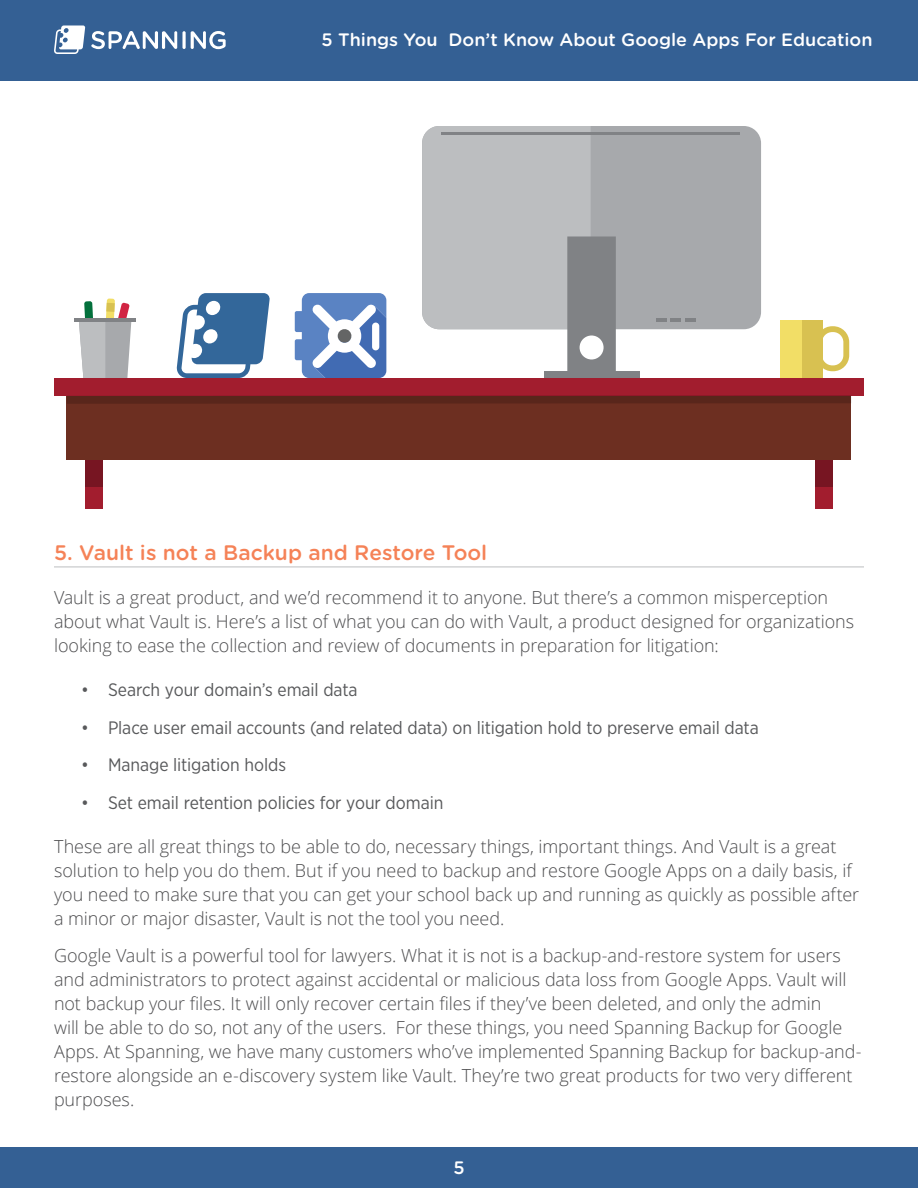
<style>
.page{position:relative;width:918px;height:1188px;background:#fff}
.page>*{position:absolute;margin:0;border:0;box-sizing:border-box;transform-origin:0 0}
.t1{font:500 21px "Gotham Rounded";color:#f58257}
.t2{font:300 18px/24px "Open Sans";letter-spacing:-.005em;color:#4d4d4f}
.t3{font:18px "Gotham Narrow";letter-spacing:-.005em;color:#58595b}
.t4{font:500 18px "Gotham Rounded";color:#fff}
</style>
<div class="page">
<div style="left:0;top:0;width:918px;height:81px;background:#346094"></div>
<div style="left:0;top:1148px;width:918px;height:40px;background:#346094"></div>
<svg style="left:91px;top:31px;width:86px;height:18px"></svg>
<svg style="left:182px;top:31px;width:4px;height:18px"></svg>
<svg style="left:191px;top:31px;width:35px;height:18px"></svg>
<svg style="left:54px;top:26px;width:31px;height:28px"></svg>
<hr style="left:54px;top:567px;width:810px;height:1px;background:#bcbec0">
<div style="left:422px;top:126px;width:339px;height:203px;background:#a7a9ac;border-radius:17px"></div>
<div style="left:544px;top:371px;width:95px;height:8px;background:#808285"></div>
<svg style="left:422px;top:126px;width:194px;height:245px"></svg>
<svg style="left:656px;top:318px;width:40px;height:3px"></svg>
<hr style="left:441px;top:132px;width:299px;height:3px;background:#808285">
<svg style="left:823px;top:326px;width:26px;height:45px"></svg>
<div style="left:780px;top:321px;width:43px;height:57px;background:#d8c151"></div>
<div style="left:780px;top:321px;width:22px;height:57px;background:#f2de66"></div>
<svg style="left:79px;top:298px;width:52px;height:80px"></svg>
<hr style="left:74px;top:318px;width:62px;height:4px;background:#808285">
<svg style="left:295px;top:293px;width:91px;height:85px"></svg>
<div style="left:372px;top:323px;width:7px;height:27px;background:#fff;border-radius:4px"></div>
<svg style="left:177px;top:293px;width:93px;height:85px"></svg>
<div style="left:85px;top:440px;width:18px;height:68px;background:#a21d2e"></div>
<div style="left:815px;top:440px;width:18px;height:68px;background:#a21d2e"></div>
<div style="left:67px;top:396px;width:784px;height:64px;background:#6d2f21"></div>
<div style="left:54px;top:378px;width:810px;height:18px;background:#a21d2e"></div>
<div style="left:85px;top:460px;width:18px;height:26px;background:#771522"></div>
<svg style="left:67px;top:395px;width:784px;height:9px"></svg>
<div style="left:815px;top:460px;width:18px;height:26px;background:#771522"></div>
<p class="t4" style="left:322px;top:26px;width:553px">5 Things You Don’t Know About Google Apps For Education</p>
<p class="t1" style="left:54px;top:537px;width:435px">5. Vault is not a Backup and Restore Tool</p>
<p class="t2" style="left:54px;top:585px;width:802px">Vault is a great product, and we’d recommend it to anyone. But there’s a common misperception about what Vault is. Here’s a list of what you can do with Vault, a product designed for organizations looking to ease the collection and review of documents in preparation for litigation:</p>
<p class="t3" style="left:81px;top:679px;width:278px">• Search your domain’s email data</p>
<p class="t3" style="left:81px;top:716px;width:679px">• Place user email accounts (and related data) on litigation hold to preserve email data</p>
<p class="t3" style="left:81px;top:754px;width:207px">• Manage litigation holds</p>
<p class="t3" style="left:81px;top:791px;width:364px">• Set email retention policies for your domain</p>
<p class="t2" style="left:54px;top:834px;width:807px">These are all great things to be able to do, necessary things, important things. And Vault is a great solution to help you do them. But if you need to backup and restore Google Apps on a daily basis, if you need to make sure that you can get your school back up and running as quickly as possible after a minor or major disaster, Vault is not the tool you need.</p>
<p class="t2" style="left:54px;top:943px;width:809px">Google Vault is a powerful tool for lawyers. What it is not is a backup-and-restore system for users and administrators to protect against accidental or malicious data loss from Google Apps. Vault will not backup your files. It will only recover certain files if they’ve been deleted, and only the admin<br>will be able to do so, not any of the users. For these things, you need Spanning Backup for Google Apps. At Spanning, we have many customers who’ve implemented Spanning Backup for backup-and&shy;restore alongside an e-discovery system like Vault. They’re two great products for two very different purposes.</p>
<p class="t4" style="left:453px;top:1155px;width:13px">5</p>
</div>
